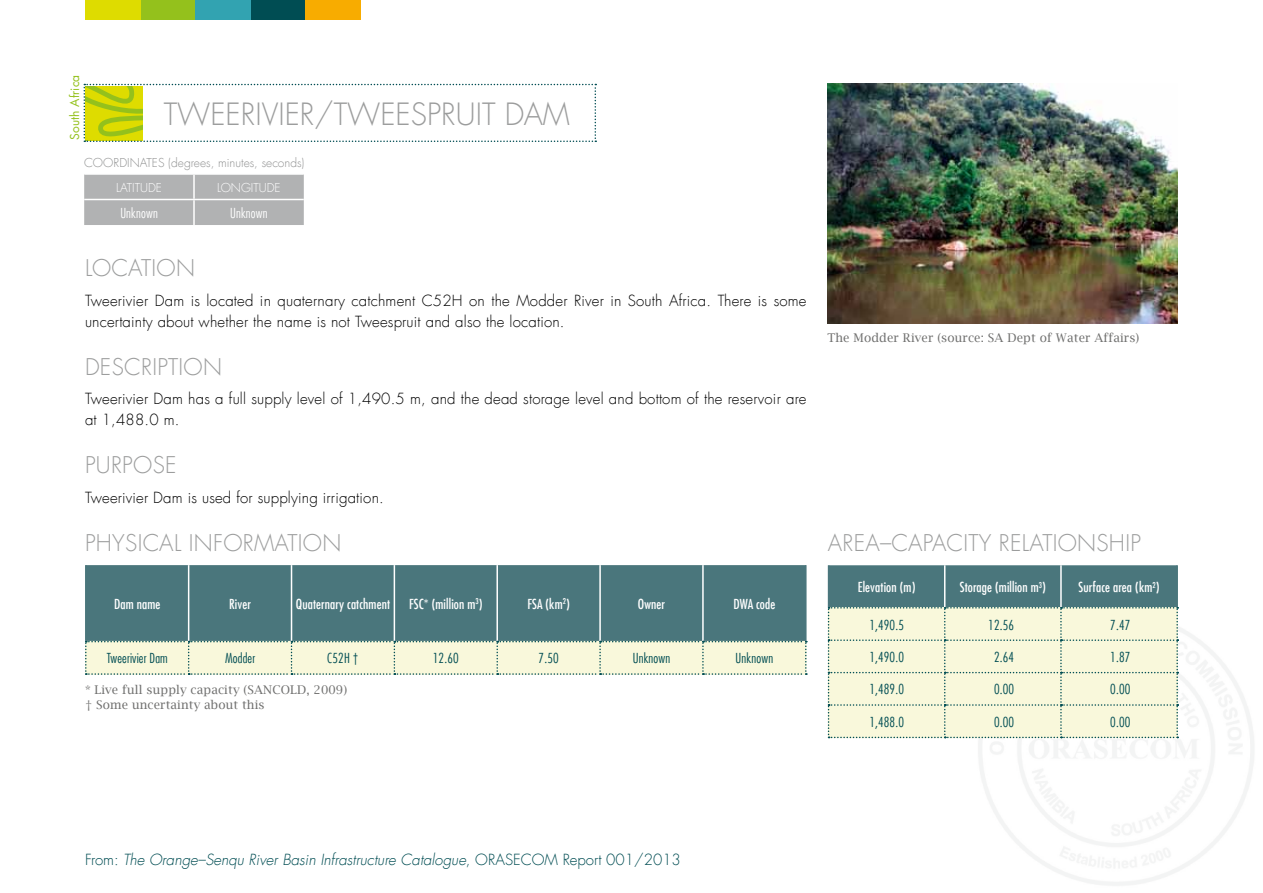
<style>
.page{position:relative;width:1263px;height:893px;background:#fff}
.page>*{position:absolute;margin:0;border:0;box-sizing:border-box;transform-origin:0 0}
.t1{font:300 30px "Futura Com";color:#9c9d9d}
.t2{font:300 22.5px "Futura Com";letter-spacing:.01em;color:#9c9d9d}
.t3{font:300 15px/21px "Futura Com";letter-spacing:.01em;color:#000}
.t4{font:italic 300 15px "Futura Com";color:#004d53}
.t5{font:500 condensed 13.5px "Futura Com";letter-spacing:.01em;color:#fff}
.t6{font:300 condensed 13.5px "Futura Com";letter-spacing:.01em;color:#004d53}
.t7{font:300 condensed 13.5px "Futura Com";letter-spacing:.01em;color:#fff}
.t8{font:12px/15px "Lucida Bright";letter-spacing:.01em;color:#6f6f6e}
.t9{font:300 12px "Futura Com";color:#919292}
.t10{font:300 12px "Futura Com";color:#fff}
.t11{font:12px "Futura Com";letter-spacing:.01em;color:#94c11c}
.s1{font-style:normal}
</style>
<div class="page">
<div style="left:250px;top:0;width:55px;height:20px;background:#004d53"></div>
<div style="left:140px;top:0;width:55px;height:20px;background:#94c11c"></div>
<div style="left:85px;top:0;width:55px;height:20px;background:#dedc00"></div>
<div style="left:305px;top:0;width:55px;height:20px;background:#f8ac00"></div>
<div style="left:195px;top:0;width:55px;height:20px;background:#32a3b1"></div>
<img style="left:969px;top:607px;width:285px;height:279px">
<div style="left:87px;top:565px;width:718px;height:76px;background:#4a767c"></div>
<hr style="left:188px;top:565px;width:1px;height:76px;background:#fff">
<hr style="left:291px;top:565px;width:1px;height:76px;background:#fff">
<hr style="left:394px;top:565px;width:1px;height:76px;background:#fff">
<hr style="left:496px;top:565px;width:2px;height:76px;background:#fff">
<hr style="left:599px;top:565px;width:2px;height:76px;background:#fff">
<hr style="left:702px;top:565px;width:2px;height:76px;background:#fff">
<svg style="left:85px;top:641px;width:722px;height:34px;background:#eff1d5"></svg>
<hr style="left:85px;top:565px;width:2px;height:76px;background:#4a767c">
<hr style="left:805px;top:565px;width:1px;height:76px;background:#4a767c">
<div style="left:84px;top:175px;width:220px;height:50px;background:#b1b2b3"></div>
<hr style="left:84px;top:199px;width:110px;height:1px;background:#fff">
<hr style="left:194px;top:199px;width:110px;height:1px;background:#fff">
<hr style="left:193px;top:200px;width:2px;height:25px;background:#fff">
<hr style="left:193px;top:175px;width:2px;height:24px;background:#fff">
<svg style="left:828px;top:565px;width:350px;height:173px;background:#cad5c1"></svg>
<hr style="left:828px;top:565px;width:1px;height:42px;background:#4a767c">
<hr style="left:1176px;top:565px;width:2px;height:42px;background:#4a767c">
<svg style="left:84px;top:84px;width:512px;height:58px"></svg>
<img style="left:827px;top:84px;width:351px;height:240px">
<p class="t11" style="left:67px;top:140px;width:67px;rotate:-90deg">South Africa</p>
<h1 class="t1" style="left:164px;top:95px;width:408px">Tweerivier/Tweespruit Dam</h1>
<p class="t9" style="left:84px;top:155px;width:11px">COO</p>
<p class="t9" style="left:113px;top:155px;width:21px">RDINATES</p>
<p class="t9" style="left:168px;top:155px;width:138px">(degrees, minutes, seconds)</p>
<p class="t10" style="left:116px;top:179px;width:11px">LATITU</p>
<p class="t10" style="left:148px;top:179px;width:14px">DE</p>
<p class="t10" style="left:217px;top:179px;width:13px">LONGITU</p>
<p class="t10" style="left:267px;top:179px;width:14px">DE</p>
<p class="t7" style="left:120px;top:204px;width:39px">Unknown</p>
<p class="t7" style="left:230px;top:204px;width:39px">Unknown</p>
<h2 class="t2" style="left:85px;top:253px;width:111px">Location</h2>
<p class="t3" style="left:85px;top:290px;width:723px">Tweerivier Dam is located in quaternary catchment C52H on the Modder River in South Africa. There is some uncertainty about whether the name is not Tweespruit and also the location.</p>
<h2 class="t2" style="left:85px;top:352px;width:139px">Description</h2>
<p class="t3" style="left:85px;top:388px;width:723px">Tweerivier Dam has a full supply level of 1,490.5 m, and the dead storage level and bottom of the reservoir are at 1,488.0 m.</p>
<h2 class="t2" style="left:85px;top:450px;width:93px">Purpose</h2>
<p class="t3" style="left:85px;top:487px;width:300px">Tweerivier Dam is used for supplying irrigation.</p>
<h2 class="t2" style="left:85px;top:528px;width:258px">Physical information</h2>
<p class="t5" style="left:114px;top:595px;width:48px">Dam name</p>
<p class="t5" style="left:229px;top:595px;width:23px">River</p>
<p class="t5" style="left:296px;top:595px;width:96px">Quaternary catchment</p>
<p class="t5" style="left:409px;top:595px;width:75px">FSC* (million m<sup>3</sup>)</p>
<p class="t5" style="left:527px;top:595px;width:44px">FSA (km<sup>2</sup>)</p>
<p class="t5" style="left:638px;top:595px;width:29px">Owner</p>
<p class="t5" style="left:733px;top:595px;width:43px">DWA code</p>
<p class="t6" style="left:107px;top:650px;width:63px">Tweerivier Dam</p>
<p class="t6" style="left:225px;top:650px;width:32px">Modder</p>
<p class="t6" style="left:327px;top:650px;width:33px">C52H †</p>
<p class="t6" style="left:433px;top:650px;width:27px">12.60</p>
<p class="t6" style="left:539px;top:650px;width:22px">7.50</p>
<p class="t6" style="left:633px;top:650px;width:39px">Unknown</p>
<p class="t6" style="left:736px;top:650px;width:39px">Unknown</p>
<p class="t8" style="left:85px;top:682px;width:264px">* Live full supply capacity (SANCOLD, 2009) † Some uncertainty about this</p>
<p class="t8" style="left:827px;top:330px;width:313px">The Modder River (source: SA Dept of Water Affairs)</p>
<h2 class="t2" style="left:828px;top:528px;width:315px">Area–Capacity Relationship</h2>
<p class="t5" style="left:858px;top:578px;width:59px">Elevation (m)</p>
<p class="t5" style="left:960px;top:578px;width:88px">Storage (million m<sup>3</sup>)</p>
<p class="t5" style="left:1078px;top:578px;width:83px">Surface area (km<sup>2</sup>)</p>
<p class="t6" style="left:869px;top:616px;width:36px">1,490.5</p>
<p class="t6" style="left:988px;top:616px;width:27px">12.56</p>
<p class="t6" style="left:1110px;top:616px;width:22px">7.47</p>
<p class="t6" style="left:869px;top:648px;width:36px">1,490.0</p>
<p class="t6" style="left:994px;top:648px;width:22px">2.64</p>
<p class="t6" style="left:1110px;top:648px;width:22px">1.87</p>
<p class="t6" style="left:869px;top:681px;width:36px">1,489.0</p>
<p class="t6" style="left:994px;top:681px;width:22px">0.00</p>
<p class="t6" style="left:1110px;top:681px;width:22px">0.00</p>
<p class="t6" style="left:869px;top:713px;width:36px">1,488.0</p>
<p class="t6" style="left:994px;top:713px;width:22px">0.00</p>
<p class="t6" style="left:1110px;top:713px;width:22px">0.00</p>
<p class="t4" style="left:85px;top:850px;width:597px"><span class="s1">From:</span> The Orange–Senqu River Basin Infrastructure Catalogue<span class="s1">, ORASECOM Report 001/2013</span></p>
</div>
